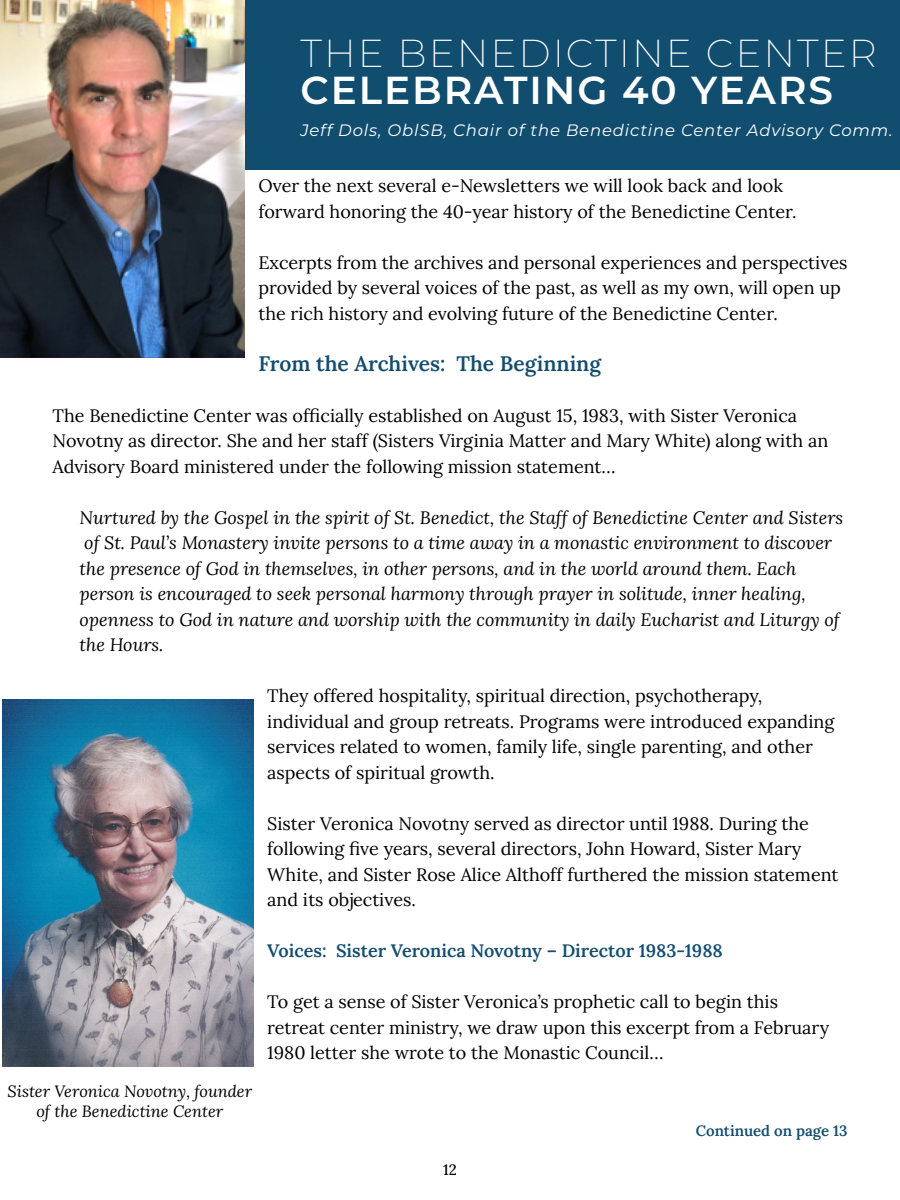
<style>
.page{position:relative;width:900px;height:1200px;background:#fff}
.page>*{position:absolute;margin:0;border:0;box-sizing:border-box;transform-origin:0 0}
.t1{font:200 39px "Montserrat";letter-spacing:.05em;color:#fff}
.t2{font:600 39px "Montserrat";letter-spacing:.05em;color:#fff}
.t3{font:600 21px "Lora";color:#124d6f}
.t4{font:18px/25.5px "Lora";color:#000}
.t5{font:italic 18px/25.5px "Lora";color:#000}
.t6{font:600 18px "Lora";color:#124d6f}
.t7{font:italic 16.5px "Montserrat";letter-spacing:.05em;color:#fff}
.t8{font:italic 16.35px/20px "Lora";color:#000;text-align:center}
.t9{font:600 15px "Lora";color:#124d6f}
.t10{font:500 15px "Lora";color:#000}
</style>
<div class="page">
<div style="left:243px;top:0;width:657px;height:170px;background:#114d6f"></div>
<img style="left:0;top:0;width:245px;height:358px">
<img style="left:3px;top:699px;width:251px;height:368px">
<p class="t1" style="left:300px;top:27px;width:578px">THE BENEDICTINE CENTER</p>
<p class="t2" style="left:300px;top:63px;width:534px">CELEBRATING 40 YEARS</p>
<p class="t7" style="left:300px;top:119px;width:594px">Jeff Dols, OblSB, Chair of the Benedictine Center Advisory Comm.</p>
<p class="t4" style="left:258px;top:172px;width:540px">Over the next several e-Newsletters we will look back and look forward honoring the 40-year history of the Benedictine Center.</p>
<p class="t4" style="left:258px;top:249px;width:591px">Excerpts from the archives and personal experiences and perspectives provided by several voices of the past, as well as my own, will open up the rich history and evolving future of the Benedictine Center.</p>
<p class="t3" style="left:258px;top:347px;width:344px">From the Archives: The Beginning</p>
<p class="t4" style="left:53px;top:402px;width:777px">The Benedictine Center was officially established on August 15, 1983, with Sister Veronica<br>Novotny as director. She and her staff (Sisters Virginia Matter and Mary White) along with an<br>Advisory Board ministered under the following mission statement…</p>
<p class="t5" style="left:80px;top:504px;width:765px">Nurtured by the Gospel in the spirit of St. Benedict, the Staff of Benedictine Center and Sisters</p>
<p class="t5" style="left:84px;top:530px;width:749px">of St. Paul’s Monastery invite persons to a time away in a monastic environment to discover</p>
<p class="t5" style="left:80px;top:555px;width:762px">the presence of God in themselves, in other persons, and in the world around them. Each person is encouraged to seek personal harmony through prayer in solitude, inner healing, openness to God in nature and worship with the community in daily Eucharist and Liturgy of the Hours.</p>
<p class="t4" style="left:267px;top:682px;width:569px">They offered hospitality, spiritual direction, psychotherapy, individual and group retreats. Programs were introduced expanding services related to women, family life, single parenting, and other aspects of spiritual growth.</p>
<p class="t4" style="left:267px;top:810px;width:573px">Sister Veronica Novotny served as director until 1988. During the following five years, several directors, John Howard, Sister Mary White, and Sister Rose Alice Althoff furthered the mission statement and its objectives.</p>
<p class="t6" style="left:267px;top:937px;width:457px">Voices: Sister Veronica Novotny – Director 1983-1988</p>
<p class="t4" style="left:267px;top:988px;width:563px">To get a sense of Sister Veronica’s prophetic call to begin this retreat center ministry, we draw upon this excerpt from a February<br>1980 letter she wrote to the Monastic Council…</p>
<p class="t8" style="left:7px;top:1081px;width:246px">Sister Veronica Novotny, founder of the Benedictine Center</p>
<p class="t10" style="left:443px;top:1158px;width:15px">12</p>
<p class="t9" style="left:696px;top:1119px;width:153px">Continued on page 13</p>
</div>
